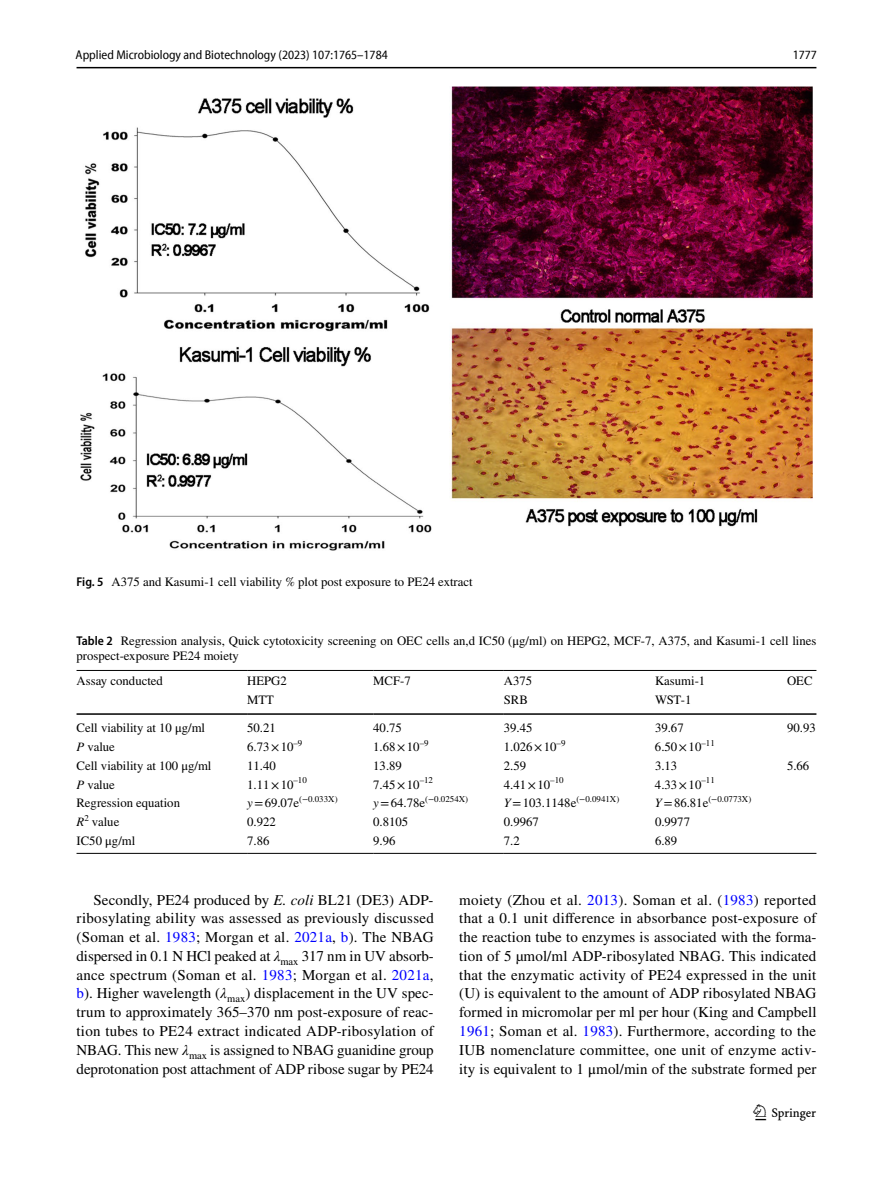
<style>
.page{position:relative;width:893px;height:1187px;background:#fff}
.page>*{position:absolute;margin:0;border:0;box-sizing:border-box;transform-origin:0 0}
.t1{font:22.5px "Springnew Regular 3";color:#000}
.t2{font:15px/18.8px "STIX";letter-spacing:-.005em;color:#000;text-align:justify}
.t3{font:12.75px/15px "STIX";color:#000}
.t4{font:semi-condensed 12.75px "Myriad Pro Unic";color:#000}
.t5{font:8.85px "STIX";color:#000}
.s1{font-family:"Myriad Pro";font-weight:600;font-stretch:semi-condensed}
.s2{font-style:italic}
.s3{font-style:italic;font-size:12.75px}
.s4{font-size:12.75px}
.s5{color:#00f}
</style>
<div class="page">
<hr style="left:77px;top:67px;width:739px;height:1px;background:#000">
<img style="left:81px;top:87px;width:731px;height:463px">
<hr style="left:77px;top:670px;width:170px;height:1px;background:#000">
<hr style="left:77px;top:713px;width:170px;height:1px;background:#000">
<hr style="left:247px;top:670px;width:126px;height:1px;background:#000">
<hr style="left:373px;top:670px;width:131px;height:1px;background:#000">
<hr style="left:504px;top:670px;width:151px;height:1px;background:#000">
<hr style="left:655px;top:670px;width:132px;height:1px;background:#000">
<svg style="left:787px;top:670px;width:29px;height:1px"></svg>
<hr style="left:247px;top:713px;width:126px;height:1px;background:#000">
<hr style="left:373px;top:713px;width:131px;height:1px;background:#000">
<hr style="left:504px;top:713px;width:151px;height:1px;background:#000">
<hr style="left:655px;top:713px;width:132px;height:1px;background:#000">
<svg style="left:787px;top:713px;width:29px;height:1px"></svg>
<svg style="left:787px;top:852px;width:29px;height:1px"></svg>
<hr style="left:77px;top:852px;width:170px;height:1px;background:#000">
<hr style="left:247px;top:852px;width:126px;height:1px;background:#000">
<hr style="left:373px;top:852px;width:131px;height:1px;background:#000">
<hr style="left:504px;top:852px;width:151px;height:1px;background:#000">
<hr style="left:655px;top:852px;width:132px;height:1px;background:#000">
<p class="t4" style="left:76px;top:50px;width:314px">Applied Microbiology and Biotechnology (2023) 107:1765–1784</p>
<p class="t4" style="left:793px;top:50px;width:26px">1777</p>
<p class="t3" style="left:77px;top:574px;width:398px"><span class="s1">Fig. 5</span> A375 and Kasumi-1 cell viability % plot post exposure to PE24 extract</p>
<p class="t3" style="left:77px;top:634px;width:741px"><span class="s1">Table 2</span> Regression analysis, Quick cytotoxicity screening on OEC cells an,d IC50 (μg/ml) on HEPG2, MCF-7, A375, and Kasumi-1 cell lines prospect-exposure PE24 moiety</p>
<p class="t3" style="left:77px;top:674px;width:88px">Assay conducted</p>
<p class="t3" style="left:247px;top:674px;width:41px">HEPG2</p>
<p class="t3" style="left:373px;top:674px;width:39px">MCF-7</p>
<p class="t3" style="left:504px;top:674px;width:30px">A375</p>
<p class="t3" style="left:655px;top:674px;width:52px">Kasumi-1</p>
<p class="t3" style="left:787px;top:674px;width:27px">OEC</p>
<p class="t3" style="left:247px;top:693px;width:28px">MTT</p>
<p class="t3" style="left:504px;top:693px;width:26px">SRB</p>
<p class="t3" style="left:655px;top:693px;width:38px">WST-1</p>
<p class="t3" style="left:77px;top:721px;width:130px">Cell viability at 10 μg/ml</p>
<p class="t3" style="left:247px;top:721px;width:30px">50.21</p>
<p class="t3" style="left:373px;top:721px;width:30px">40.75</p>
<p class="t3" style="left:504px;top:721px;width:30px">39.45</p>
<p class="t3" style="left:655px;top:721px;width:30px">39.67</p>
<p class="t3" style="left:787px;top:721px;width:30px">90.93</p>
<p class="t3" style="left:77px;top:740px;width:40px"><span class="s2">P</span> value</p>
<p class="t3" style="left:247px;top:740px;width:57px">6.73× -10<sup>–9</sup></p>
<p class="t3" style="left:373px;top:740px;width:57px">1.68× -10<sup>–9</sup></p>
<p class="t3" style="left:504px;top:740px;width:63px">1.026× -10<sup>–9</sup></p>
<p class="t3" style="left:655px;top:740px;width:61px">6.50× -10<sup>–11</sup></p>
<p class="t3" style="left:77px;top:758px;width:136px">Cell viability at 100 μg/ml</p>
<p class="t3" style="left:247px;top:758px;width:30px">11.40</p>
<p class="t3" style="left:373px;top:758px;width:30px">13.89</p>
<p class="t3" style="left:504px;top:758px;width:24px">2.59</p>
<p class="t3" style="left:655px;top:758px;width:24px">3.13</p>
<p class="t3" style="left:787px;top:758px;width:24px">5.66</p>
<p class="t3" style="left:77px;top:777px;width:40px"><span class="s2">P</span> value</p>
<p class="t3" style="left:247px;top:777px;width:61px">1.11× -10<sup>–10</sup></p>
<p class="t3" style="left:373px;top:777px;width:61px">7.45× -10<sup>–12</sup></p>
<p class="t3" style="left:504px;top:777px;width:61px">4.41× -10<sup>–10</sup></p>
<p class="t3" style="left:655px;top:777px;width:61px">4.33× -10<sup>–11</sup></p>
<p class="t3" style="left:77px;top:796px;width:105px">Regression equation</p>
<p class="t5" style="left:247px;top:793px;width:92px"><span class="s3">y</span><span class="s4">=69.07e</span>(−0.033X)</p>
<p class="t5" style="left:373px;top:793px;width:96px"><span class="s3">y</span><span class="s4">=64.78e</span>(−0.0254X)</p>
<p class="t3" style="left:504px;top:796px;width:117px"><span class="s2">Y</span>=103.1148e<sup>(−0.0941X)</sup></p>
<p class="t5" style="left:655px;top:793px;width:98px"><span class="s3">Y</span><span class="s4">=86.81e</span>(−0.0773X)</p>
<p class="t3" style="left:77px;top:815px;width:44px"><span class="s2">R</span><sup>2</sup> value</p>
<p class="t3" style="left:247px;top:815px;width:30px">0.922</p>
<p class="t3" style="left:373px;top:815px;width:37px">0.8105</p>
<p class="t3" style="left:504px;top:815px;width:37px">0.9967</p>
<p class="t3" style="left:655px;top:815px;width:37px">0.9977</p>
<p class="t3" style="left:77px;top:833px;width:60px">IC50 μg/ml</p>
<p class="t3" style="left:247px;top:833px;width:24px">7.86</p>
<p class="t3" style="left:373px;top:833px;width:24px">9.96</p>
<p class="t3" style="left:504px;top:833px;width:17px">7.2</p>
<p class="t3" style="left:655px;top:833px;width:24px">6.89</p>
<p class="t2" style="left:77px;top:891px;width:359px;text-indent:17px">Secondly, PE24 produced by <span class="s2">E. coli</span> BL21 (DE3) ADP&shy;ribosylating ability was assessed as previously discussed (Soman et al. <span class="s5">1983</span>; Morgan et al. <span class="s5">2021a</span>, <span class="s5">b</span>). The NBAG dispersed in 0.1 N HCl peaked at <span class="s2">λ</span><sub>max</sub> 317 nm in UV absorb&shy;ance spectrum (Soman et al. <span class="s5">1983</span>; Morgan et al. <span class="s5">2021a</span>, <span class="s5">b</span>). Higher wavelength (<span class="s2">λ</span><sub>max</sub>) displacement in the UV spec&shy;trum to approximately 365–370 nm post-exposure of reac&shy;tion tubes to PE24 extract indicated ADP-ribosylation of NBAG. This new <span class="s2">λ</span><sub>max</sub> is assigned to NBAG guanidine group deprotonation post attachment of ADP ribose sugar by PE24</p>
<p class="t2" style="left:459px;top:891px;width:359px">moiety (Zhou et al. <span class="s5">2013</span>). Soman et al. (<span class="s5">1983</span>) reported that a 0.1 unit difference in absorbance post-exposure of the reaction tube to enzymes is associated with the forma&shy;tion of 5 µmol/ml ADP-ribosylated NBAG. This indicated that the enzymatic activity of PE24 expressed in the unit (U) is equivalent to the amount of ADP ribosylated NBAG formed in micromolar per ml per hour (King and Campbell <span class="s5">1961</span>; Soman et al. <span class="s5">1983</span>). Furthermore, according to the IUB nomenclature committee, one unit of enzyme activ&shy;ity is equivalent to 1 μmol/min of the substrate formed per</p>
<h1 class="t1" style="left:755px;top:1104px;width:62px">1 3</h1>
</div>
